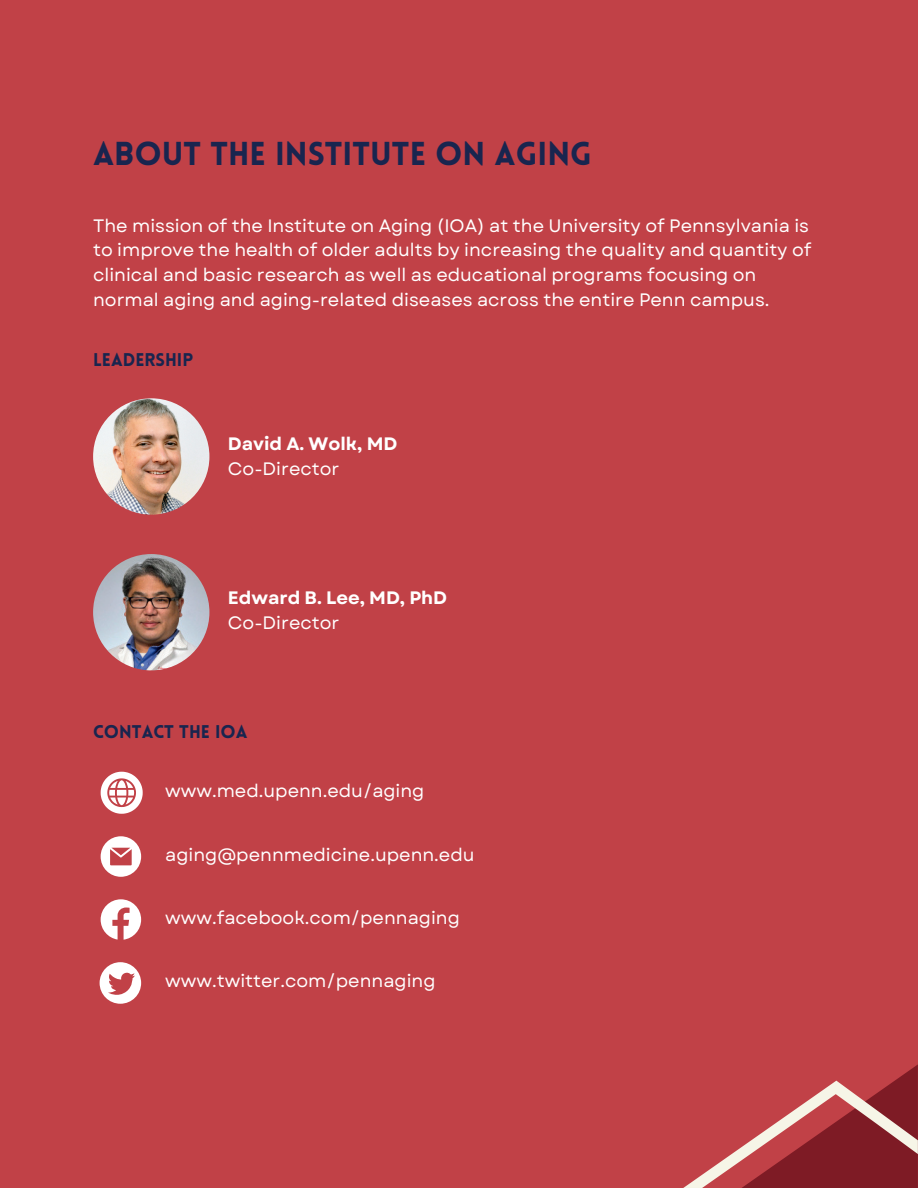
<style>
.page{position:relative;width:918px;height:1188px;background:#c14147}
.page>*{position:absolute;margin:0;border:0;box-sizing:border-box;transform-origin:0 0}
.t1{font:900 32.4px "Lovelo";color:#19254f}
.t2{font:18px/24.8px "Garet";color:#fff}
.t3{font:700 18px "Garet";color:#fff}
.t4{font:900 18px "Lovelo";color:#19254f}
</style>
<div class="page">
<img style="left:93px;top:398px;width:116px;height:117px;border-radius:50%">
<img style="left:93px;top:554px;width:116px;height:116px;border-radius:50%">
<svg style="left:101px;top:772px;width:41px;height:41px"></svg>
<svg style="left:101px;top:899px;width:40px;height:41px"></svg>
<svg style="left:100px;top:962px;width:41px;height:42px"></svg>
<svg style="left:101px;top:836px;width:40px;height:41px"></svg>
<svg style="left:683px;top:1064px;width:235px;height:124px"></svg>
<h1 class="t1" style="left:93px;top:133px;width:500px">ABOUT THE INSTITUTE ON AGING</h1>
<p class="t2" style="left:93px;top:213px;width:720px">The mission of the Institute on Aging (IOA) at the University of Pennsylvania is to improve the health of older adults by increasing the quality and quantity of clinical and basic research as well as educational programs focusing on normal aging and aging-related diseases across the entire Penn campus.</p>
<p class="t4" style="left:93px;top:349px;width:102px">LEADERSHIP</p>
<p class="t3" style="left:228px;top:433px;width:171px">David A. Wolk, MD</p>
<p class="t2" style="left:228px;top:457px;width:113px">Co-Director</p>
<p class="t3" style="left:228px;top:587px;width:221px">Edward B. Lee, MD, PhD</p>
<p class="t2" style="left:228px;top:611px;width:113px">Co-Director</p>
<p class="t4" style="left:93px;top:721px;width:156px">CONTACT THE IOA</p>
<p class="t2" style="left:165px;top:779px;width:261px">www.med.upenn.edu/aging</p>
<p class="t2" style="left:165px;top:843px;width:311px">aging@pennmedicine.upenn.edu</p>
<p class="t2" style="left:165px;top:906px;width:296px">www.facebook.com/pennaging</p>
<p class="t2" style="left:165px;top:969px;width:272px">www.twitter.com/pennaging</p>
</div>
